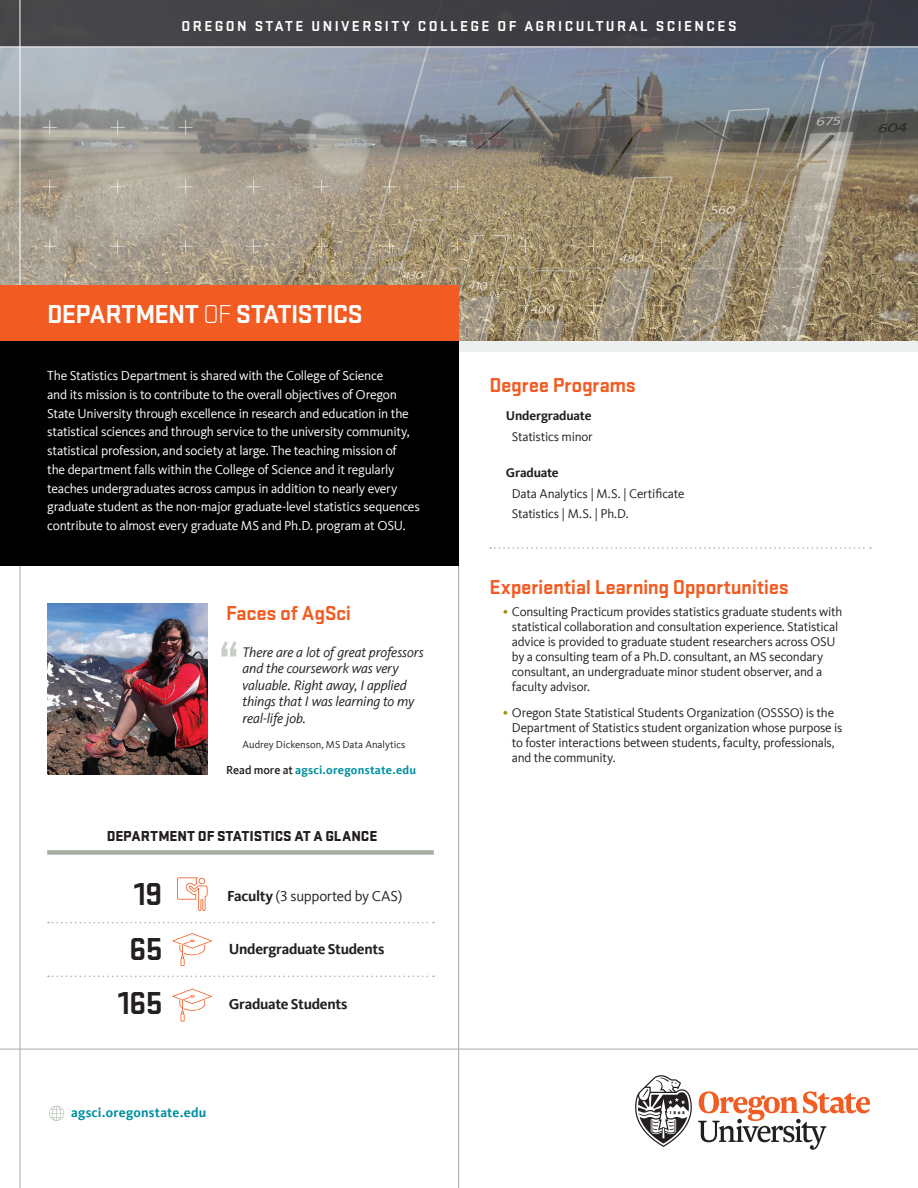
<style>
.page{position:relative;width:918px;height:1188px;background:#fff}
.page>*{position:absolute;margin:0;border:0;box-sizing:border-box;transform-origin:0 0}
.Stats{font:700 33px "Stratum 2";letter-spacing:-.03em;color:#231f20}
.Dept_Name{font:700 27px "Stratum 2";letter-spacing:-.03em;color:#fff}
.SUBHEAD-STRATUM{font:700 21px "Stratum 2";letter-spacing:-.02em;color:#f25b21}
.t1{font:700 15px "Stratum 2";letter-spacing:.16em;color:#fff}
.Stat_description{font:700 15px "Kievit Offc";letter-spacing:-.02em;color:#231f20}
.Stat_description-2{font:900 15px "Stratum 2";letter-spacing:-.005em;color:#231f20}
.Stat_description-3{font:15px "Kievit Offc";letter-spacing:-.015em;color:#231f20}
.t2{font:italic 14.25px/16.5px "Kievit Offc";letter-spacing:-.015em;color:#231f20}
.Summary_white{font:13.5px/18.8px "Kievit Offc";letter-spacing:-.02em;color:#fff}
.Summary_white-2{font:700 13.5px "Kievit Offc";letter-spacing:.015em;color:#008fa1}
.List{font:13.2px/15px "Kievit Offc";letter-spacing:-.02em;color:#231f20}
.Bold_Head__subhead{font:700 13.2px "Kievit Offc";letter-spacing:-.015em;color:#231f20}
.Quote_Read_More{font:700 12px "Kievit Offc";letter-spacing:.02em;color:#008fa1}
.Quote_sig{font:10.5px "Kievit Offc";color:#231f20}
.s1{font-weight:300}
.s2{font-weight:500;color:#231f20}
.s3{font-weight:700}
.s4{font-size:15px;color:#9e9212}
</style>
<div class="page">
<img style="left:0;top:47px;width:918px;height:294px">
<div style="left:0;top:0;width:918px;height:47px;background:#403f44"></div>
<svg style="left:635px;top:1075px;width:235px;height:75px"></svg>
<svg style="left:49px;top:1106px;width:15px;height:15px"></svg>
<svg style="left:43px;top:120px;width:14px;height:14px"></svg>
<svg style="left:111px;top:120px;width:14px;height:14px"></svg>
<svg style="left:179px;top:120px;width:14px;height:14px"></svg>
<svg style="left:43px;top:180px;width:14px;height:14px"></svg>
<svg style="left:111px;top:180px;width:14px;height:14px"></svg>
<svg style="left:179px;top:180px;width:14px;height:14px"></svg>
<svg style="left:247px;top:180px;width:14px;height:14px"></svg>
<svg style="left:315px;top:180px;width:14px;height:14px"></svg>
<svg style="left:382px;top:180px;width:15px;height:14px"></svg>
<svg style="left:450px;top:180px;width:15px;height:14px"></svg>
<svg style="left:43px;top:239px;width:14px;height:14px"></svg>
<svg style="left:111px;top:239px;width:14px;height:14px"></svg>
<svg style="left:179px;top:239px;width:14px;height:14px"></svg>
<svg style="left:247px;top:239px;width:14px;height:14px"></svg>
<svg style="left:315px;top:239px;width:14px;height:14px"></svg>
<svg style="left:382px;top:239px;width:15px;height:14px"></svg>
<svg style="left:450px;top:239px;width:15px;height:14px"></svg>
<svg style="left:518px;top:239px;width:15px;height:14px"></svg>
<svg style="left:586px;top:239px;width:15px;height:14px"></svg>
<svg style="left:518px;top:299px;width:15px;height:14px"></svg>
<svg style="left:586px;top:299px;width:15px;height:14px"></svg>
<svg style="left:654px;top:239px;width:15px;height:14px"></svg>
<svg style="left:654px;top:299px;width:15px;height:14px"></svg>
<hr style="left:20px;top:271px;width:1px;height:917px;background:#a6aea4">
<hr style="left:20px;top:0;width:1px;height:297px;background:#fff">
<hr style="left:0;top:46px;width:918px;height:1px;background:#fff">
<hr style="left:0;top:1049px;width:918px;height:1px;background:#a6aea4">
<hr style="left:458px;top:308px;width:1px;height:880px;background:#a6aea4">
<div style="left:449px;top:341px;width:469px;height:11px;background:#eef0f0"></div>
<div style="left:0;top:341px;width:459px;height:225px;background:#000001"></div>
<div style="left:0;top:285px;width:459px;height:56px;background:#f25b21"></div>
<svg style="left:490px;top:547px;width:381px;height:2px"></svg>
<div style="left:47px;top:850px;width:387px;height:5px;background:#a6aea4"></div>
<svg style="left:221px;top:641px;width:16px;height:16px"></svg>
<img style="left:47px;top:604px;width:160px;height:170px">
<svg style="left:48px;top:922px;width:386px;height:1px"></svg>
<svg style="left:48px;top:976px;width:386px;height:1px"></svg>
<svg style="left:172px;top:989px;width:40px;height:33px"></svg>
<svg style="left:177px;top:877px;width:31px;height:34px"></svg>
<svg style="left:172px;top:933px;width:40px;height:33px"></svg>
<p class="t1" style="left:181px;top:16px;width:557px">OREGON STATE UNIVERSITY COLLEGE OF AGRICULTURAL SCIENCES</p>
<p class="Dept_Name" style="left:47px;top:295px;width:317px">DEPARTMENT <span class="s1">OF</span> STATISTICS</p>
<p class="Summary_white" style="left:47px;top:366px;width:374px">The Statistics Department is shared with the College of Science<br>and its mission is to contribute to the overall objectives of Oregon State University through excellence in research and education in the statistical sciences and through service to the university community, statistical profession, and society at large. The teaching mission of<br>the department falls within the College of Science and it regularly teaches undergraduates across campus in addition to nearly every graduate student as the non-major graduate-level statistics sequences contribute to almost every graduate MS and Ph.D. program at OSU.</p>
<p class="SUBHEAD-STRATUM" style="left:226px;top:598px;width:127px">Faces of AgSci</p>
<p class="t2" style="left:243px;top:644px;width:183px">There are a lot of great professors and the coursework was very valuable. Right away, I applied things that I was learning to my real-life job.</p>
<p class="Quote_sig" style="left:243px;top:739px;width:165px">Audrey Dickenson, MS Data Analytics</p>
<p class="Quote_Read_More" style="left:226px;top:762px;width:192px"><span class="s2">Read more at</span> agsci.oregonstate.edu</p>
<p class="Stat_description-2" style="left:107px;top:825px;width:272px">DEPARTMENT OF STATISTICS AT A GLANCE</p>
<p class="Stats" style="left:134px;top:871px;width:30px">19</p>
<p class="Stat_description-3" style="left:227px;top:888px;width:177px"><span class="s3">Faculty</span> (3 supported by CAS)</p>
<p class="Stats" style="left:129px;top:926px;width:35px">65</p>
<p class="Stat_description" style="left:229px;top:940px;width:157px">Undergraduate Students</p>
<p class="Stats" style="left:118px;top:980px;width:46px">165</p>
<p class="Stat_description" style="left:229px;top:995px;width:120px">Graduate Students</p>
<p class="Summary_white-2" style="left:71px;top:1105px;width:137px">agsci.oregonstate.edu</p>
<p class="SUBHEAD-STRATUM" style="left:489px;top:370px;width:148px">Degree Programs</p>
<p class="Bold_Head__subhead" style="left:506px;top:408px;width:87px">Undergraduate</p>
<p class="List" style="left:512px;top:429px;width:82px">Statistics minor</p>
<p class="Bold_Head__subhead" style="left:506px;top:465px;width:54px">Graduate</p>
<p class="List" style="left:512px;top:486px;width:174px">Data Analytics | M.S. | Certificate</p>
<p class="List" style="left:512px;top:506px;width:118px">Statistics | M.S. | Ph.D.</p>
<p class="SUBHEAD-STRATUM" style="left:489px;top:573px;width:301px">Experiential Learning Opportunities</p>
<p class="List" style="left:512px;top:604px;width:332px;text-indent:-9px"><span class="s4">•</span> Consulting Practicum provides statistics graduate students with statistical collaboration and consultation experience. Statistical advice is provided to graduate student researchers across OSU by a consulting team of a Ph.D. consultant, an MS secondary consultant, an undergraduate minor student observer, and a faculty advisor.</p>
<p class="List" style="left:512px;top:705px;width:332px;text-indent:-9px"><span class="s4">•</span> Oregon State Statistical Students Organization (OSSSO) is the Department of Statistics student organization whose purpose is to foster interactions between students, faculty, professionals, and the community.</p>
</div>
